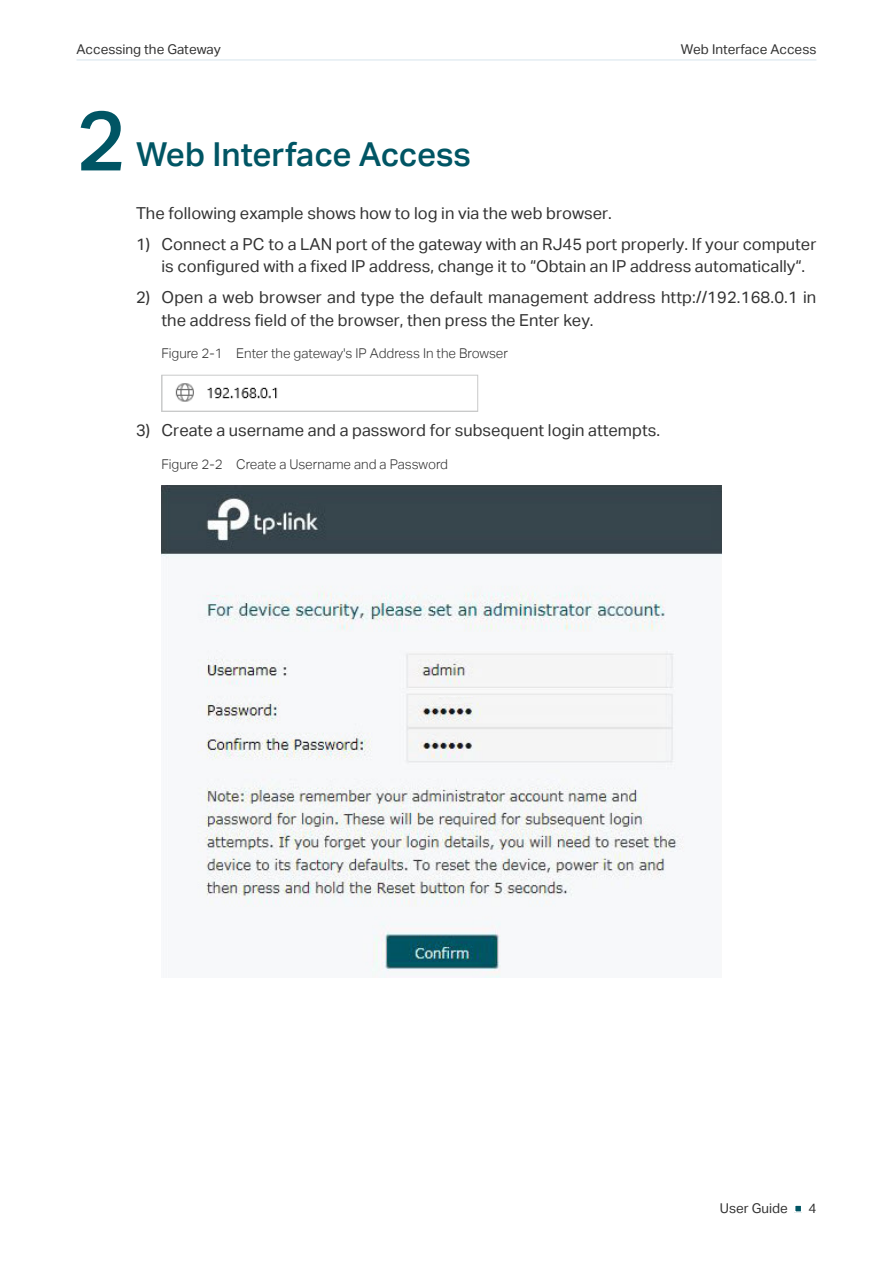
<style>
.page{position:relative;width:893px;height:1263px;background:#fff}
.page>*{position:absolute;margin:0;border:0;box-sizing:border-box;transform-origin:0 0}
.t1{font:84px "TP Link Aktiv Medium";color:#005564}
.t2{font:33px "TP Link Aktiv Medium";color:#005564}
.t3{font:16.5px/22.5px "TP Link Aktiv Regular";color:#333}
.t4{font:13.5px "TP Link Aktiv Light";color:#333}
.t5{font:13.5px "TP Link Aktiv Regular";color:#333}
</style>
<div class="page">
<hr style="left:77px;top:59px;width:739px;height:2px;background:#e4edf2">
<div style="left:795px;top:1205px;width:7px;height:7px;background:#005564"></div>
<div style="left:794px;top:1204px;width:8px;height:9px;border:2px solid #fff"></div>
<img style="left:175px;top:383px;width:103px;height:19px">
<div style="left:162px;top:375px;width:316px;height:37px;border:1px solid #c9caca"></div>
<img style="left:162px;top:485px;width:560px;height:493px">
<p class="t5" style="left:77px;top:41px;width:146px">Accessing the Gateway</p>
<p class="t5" style="left:681px;top:41px;width:137px">Web Interface Access</p>
<h1 class="t1" style="left:77px;top:92px;width:51px">2</h1>
<h2 class="t2" style="left:136px;top:135px;width:337px">Web Interface Access</h2>
<p class="t3" style="left:136px;top:202px;width:477px">The following example shows how to log in via the web browser.</p>
<p class="t3" style="left:162px;top:233px;width:656px;text-indent:-26px">1) Connect a PC to a LAN port of the gateway with an RJ45 port properly. If your computer is configured with a fixed IP address, change it to “Obtain an IP address automatically“.</p>
<p class="t3" style="left:162px;top:286px;width:656px;text-indent:-26px">2) Open a web browser and type the default management address http://192.168.0.1 in the address field of the browser, then press the Enter key.</p>
<p class="t4" style="left:162px;top:346px;width:348px">Figure 2-1 Enter the gateway's IP Address In the Browser</p>
<p class="t3" style="left:136px;top:419px;width:525px">3) Create a username and a password for subsequent login attempts.</p>
<p class="t4" style="left:162px;top:456px;width:288px">Figure 2-2 Create a Username and a Password</p>
<p class="t5" style="left:720px;top:1200px;width:69px">User Guide</p>
<p class="t5" style="left:808px;top:1200px;width:9px">4</p>
</div>
